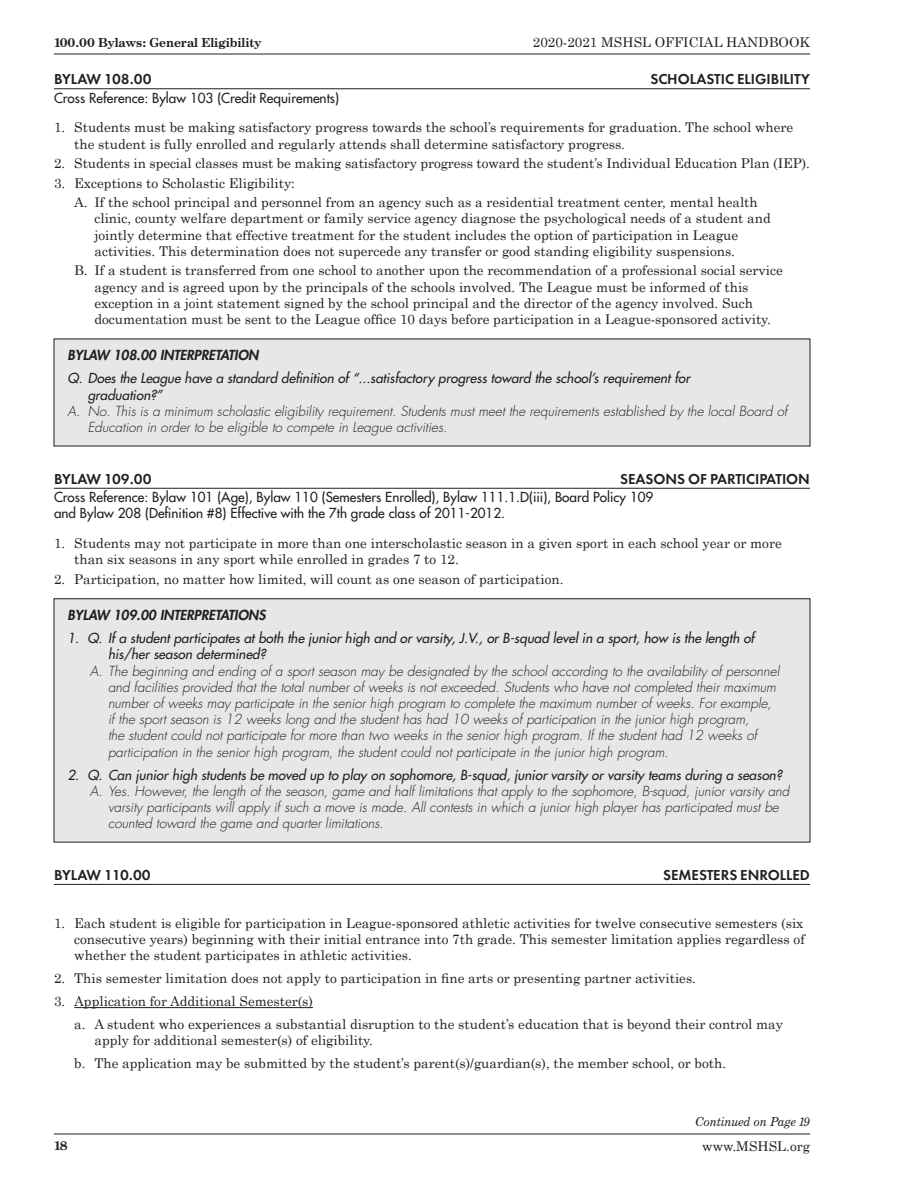
<style>
.page{position:relative;width:918px;height:1188px;background:#fff}
.page>*{position:absolute;margin:0;border:0;box-sizing:border-box;transform-origin:0 0}
.t1{font:15px "Futura Bld";color:#231f20}
.t2{font:15px "Futura Bld";letter-spacing:-.035em;color:#231f20}
.t3{font:13.5px/16.2px "Century Schoolbook";color:#231f20}
.t4{font:italic 300 13.5px/16.2px "Futura";color:#231f20}
.t5{font:italic 13.5px/16.2px "Futura";color:#231f20}
.t6{font:13.5px/16.2px "Futura";color:#231f20}
.t7{font:italic 800 13.5px "Futura";color:#231f20}
.t8{font:13.5px "Century Schoolbook Bld";color:#231f20}
.t9{font:13.5px "Century Schoolbook Itlic";color:#231f20}
</style>
<div class="page">
<hr style="left:54px;top:1134px;width:756px;height:1px;background:#231f20">
<hr style="left:54px;top:54px;width:756px;height:1px;background:#231f20">
<hr style="left:54px;top:88px;width:756px;height:1px;background:#231f20">
<div style="left:54px;top:339px;width:756px;height:107px;background:#e6e7e9"></div>
<hr style="left:54px;top:488px;width:756px;height:1px;background:#231f20">
<div style="left:54px;top:599px;width:756px;height:243px;background:#e6e7e9"></div>
<div style="left:54px;top:598px;width:756px;height:245px;border:1px solid #231f20"></div>
<hr style="left:54px;top:884px;width:756px;height:1px;background:#231f20">
<hr style="left:74px;top:1007px;width:239px;height:1px;background:#231f20">
<p class="t8" style="left:54px;top:34px;width:209px">100.00 Bylaws: General Eligibility</p>
<p class="t3" style="left:533px;top:34px;width:279px">2020-2021 MSHSL OFFICIAL HANDBOOK</p>
<p class="t1" style="left:54px;top:69px;width:99px">BYLAW 108.00</p>
<p class="t1" style="left:651px;top:69px;width:161px">SCHOLASTIC ELIGIBILITY</p>
<p class="t6" style="left:54px;top:90px;width:287px">Cross Reference: Bylaw 103 (Credit Requirements)</p>
<p class="t3" style="left:74px;top:119px;width:721px;text-indent:-20px">1. Students must be making satisfactory progress towards the school’s requirements for graduation. The school where the student is fully enrolled and regularly attends shall determine satisfactory progress.</p>
<p class="t3" style="left:54px;top:155px;width:757px">2. Students in special classes must be making satisfactory progress toward the student’s Individual Education Plan (IEP).</p>
<p class="t3" style="left:74px;top:173px;width:685px;line-height:19.5px;text-indent:-20px">3. Exceptions to Scholastic Eligibility:<br>A. If the school principal and personnel from an agency such as a residential treatment center, mental health</p>
<p class="t3" style="left:94px;top:210px;width:678px">clinic, county welfare department or family service agency diagnose the psychological needs of a student and jointly determine that effective treatment for the student includes the option of participation in League activities. This determination does not supercede any transfer or good standing eligibility suspensions.</p>
<p class="t3" style="left:94px;top:262px;width:690px;text-indent:-20px">B. If a student is transferred from one school to another upon the recommendation of a professional social service agency and is agreed upon by the principals of the schools involved. The League must be informed of this exception in a joint statement signed by the school principal and the director of the agency involved. Such documentation must be sent to the League office 10 days before participation in a League-sponsored activity.</p>
<p class="t7" style="left:68px;top:347px;width:193px">BYLAW 108.00 INTERPRETATION</p>
<p class="t5" style="left:88px;top:370px;width:604px;text-indent:-20px">Q. Does the League have a standard definition of “...satisfactory progress toward the school’s requirement for graduation?”</p>
<p class="t4" style="left:88px;top:403px;width:701px;text-indent:-20px">A. No. This is a minimum scholastic eligibility requirement. Students must meet the requirements established by the local Board of<br>Education in order to be eligible to compete in League activities.</p>
<p class="t1" style="left:54px;top:469px;width:99px">BYLAW 109.00</p>
<p class="t1" style="left:620px;top:469px;width:191px">SEASONS OF PARTICIPATION</p>
<p class="t6" style="left:54px;top:489px;width:601px">Cross Reference: Bylaw 101 (Age), Bylaw 110 (Semesters Enrolled), Bylaw 111.1.D(iii), Board Policy 109 and Bylaw 208 (Definition #8) Effective with the 7th grade class of 2011-2012.</p>
<p class="t3" style="left:74px;top:535px;width:709px;text-indent:-20px">1. Students may not participate in more than one interscholastic season in a given sport in each school year or more than six seasons in any sport while enrolled in grades 7 to 12.</p>
<p class="t3" style="left:54px;top:570px;width:511px">2. Participation, no matter how limited, will count as one season of participation.</p>
<p class="t7" style="left:68px;top:607px;width:200px">BYLAW 109.00 INTERPRETATIONS</p>
<p class="t5" style="left:108px;top:630px;width:648px;text-indent:-40px">1. Q. If a student participates at both the junior high and or varsity, J.V., or B-squad level in a sport, how is the length of his/her season determined?</p>
<p class="t4" style="left:108px;top:663px;width:673px;text-indent:-18px">A. The beginning and ending of a sport season may be designated by the school according to the availability of personnel and facilities provided that the total number of weeks is not exceeded. Students who have not completed their maximum number of weeks may participate in the senior high program to complete the maximum number of weeks. For example, if the sport season is 12 weeks long and the student has had 10 weeks of participation in the junior high program,<br>the student could not participate for more than two weeks in the senior high program. If the student had 12 weeks of participation in the senior high program, the student could not participate in the junior high program.</p>
<p class="t5" style="left:68px;top:767px;width:716px">2. Q. Can junior high students be moved up to play on sophomore, B-squad, junior varsity or varsity teams during a season?</p>
<p class="t4" style="left:108px;top:783px;width:683px;text-indent:-18px">A. Yes. However, the length of the season, game and half limitations that apply to the sophomore, B-squad, junior varsity and varsity participants will apply if such a move is made. All contests in which a junior high player has participated must be counted toward the game and quarter limitations.</p>
<p class="t2" style="left:54px;top:865px;width:98px">BYLAW 110.00</p>
<p class="t1" style="left:663px;top:865px;width:148px">SEMESTERS ENROLLED</p>
<p class="t3" style="left:74px;top:915px;width:732px;text-align:justify;text-indent:-20px">1. Each student is eligible for participation in League-sponsored athletic activities for twelve consecutive semesters (six consecutive years) beginning with their initial entrance into 7th grade. This semester limitation applies regardless of whether the student participates in athletic activities.</p>
<p class="t3" style="left:54px;top:970px;width:644px">2. This semester limitation does not apply to participation in fine arts or presenting partner activities.</p>
<p class="t3" style="left:74px;top:990px;width:710px;line-height:23px;text-indent:-20px">3. Application for Additional Semester(s)<br>a. A student who experiences a substantial disruption to the student’s education that is beyond their control may</p>
<p class="t3" style="left:74px;top:1029px;width:653px;line-height:23px;text-indent:20px">apply for additional semester(s) of eligibility.<br>b. The application may be submitted by the student’s parent(s)/guardian(s), the member school, or both.</p>
<p class="t9" style="left:695px;top:1112px;width:116px">Continued on Page 19</p>
<p class="t8" style="left:54px;top:1136px;width:15px">18</p>
<p class="t3" style="left:702px;top:1137px;width:109px">www.MSHSL.org</p>
</div>
